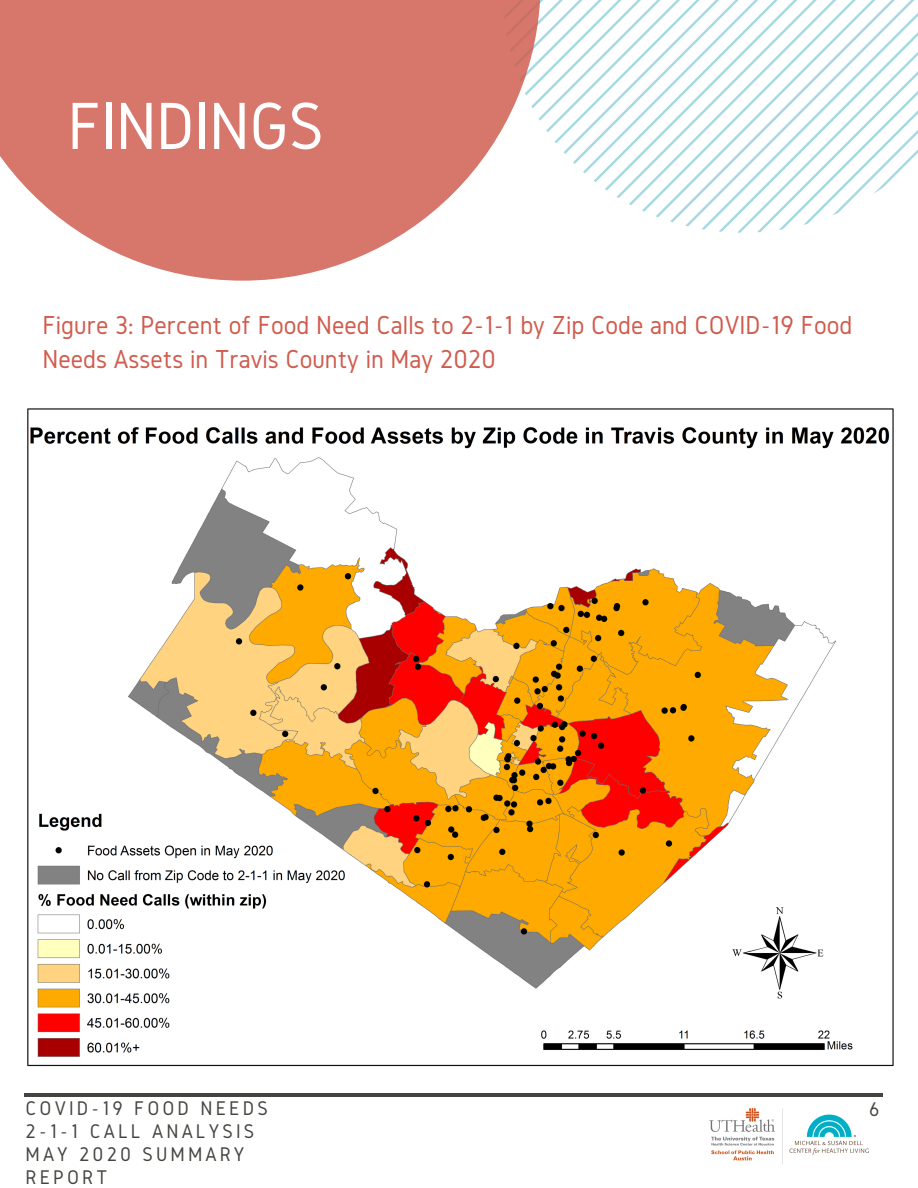
<style>
.page{position:relative;width:918px;height:1188px;background:#fff}
.page>*{position:absolute;margin:0;border:0;box-sizing:border-box;transform-origin:0 0}
.t1{font:69.3px "Gidole";letter-spacing:-.01em;color:#fff}
.t2{font:27px/35px "Gidole";color:#d05c4e}
.t3{font:20.55px/23px "Gidole";letter-spacing:.15em;color:#444440}
</style>
<div class="page">
<svg style="left:541px;top:0;width:377px;height:233px"></svg>
<hr style="left:24px;top:1093px;width:859px;height:3px;background:#444440">
<svg style="left:0;top:0;width:541px;height:281px;fill:#d7766b"></svg>
<img style="left:693px;top:1096px;width:190px;height:69px">
<img style="left:27px;top:408px;width:867px;height:659px">
<h1 class="t1" style="left:67px;top:88px;width:258px">FINDINGS</h1>
<p class="t2" style="left:43px;top:307px;width:811px">Figure 3: Percent of Food Need Calls to 2-1-1 by Zip Code and COVID-19 Food<br>Needs Assets in Travis County in May 2020</p>
<p class="t3" style="left:26px;top:1097px;width:244px">COVID-19 FOOD NEEDS<br>2-1-1 CALL ANALYSIS<br>MAY 2020 SUMMARY<br>REPORT</p>
<p class="t3" style="left:869px;top:1097px;width:12px">6</p>
</div>
